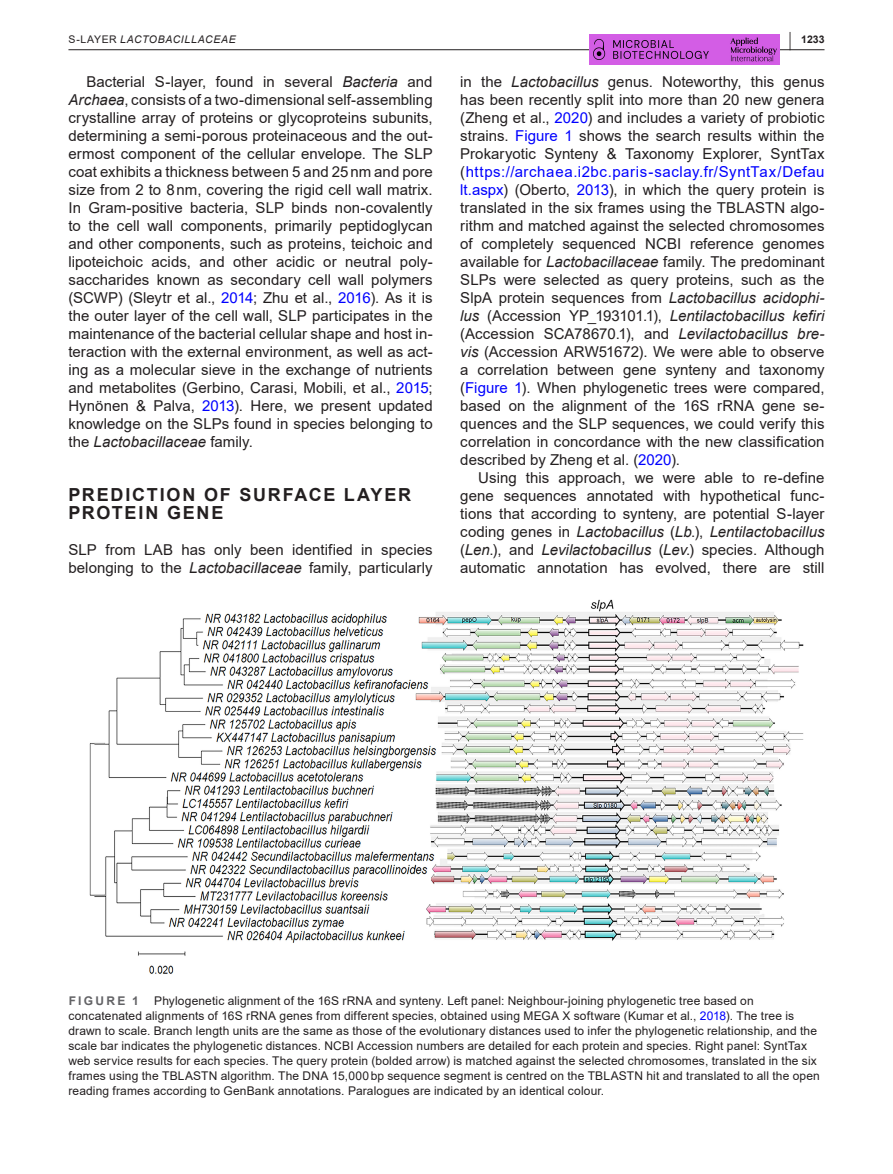
<style>
.page{position:relative;width:893px;height:1174px;background:#fff}
.page>*{position:absolute;margin:0;border:0;box-sizing:border-box;transform-origin:0 0}
.t1{font:700 19.5px "Arial";color:#231f20;scale:.38 1}
.t2{font:700 18px/18px "Arial";letter-spacing:.1em;color:#231f20}
.t3{font:15px/18px "Arial";letter-spacing:.005em;color:#231f20;text-align:justify}
.t4{font:12px/15px "Arial";letter-spacing:.01em;color:#231f20}
.t5{font:700 12px "Arial";letter-spacing:.19em;color:#636366}
.t6{font:italic 10.5px "Arial";letter-spacing:.06em;color:#231f20}
.t7{font:700 10.5px "Arial";color:#231f20}
.s1{font-style:normal}
.s2{font-style:italic}
.s3{color:#00f}
</style>
<div class="page">
<hr style="left:68px;top:49px;width:756px;height:1px;background:#231f20">
<img style="left:589px;top:35px;width:190px;height:30px">
<img style="left:89px;top:599px;width:715px;height:375px">
<h1 class="t1" style="left:789px;top:25px;width:7px">|</h1>
<p class="t6" style="left:69px;top:32px;width:169px"><span class="s1">S-LAYER</span> LACTOBACILLACEAE</p>
<p class="t7" style="left:801px;top:32px;width:25px">1233</p>
<p class="t3" style="left:68px;top:73px;width:366px;text-indent:18px">Bacterial S-layer, found in several <span class="s2">Bacteria</span> and <span class="s2">Archaea</span>, consists of a two-dimensional self-assembling crystalline array of proteins or glycoproteins subunits, determining a semi-porous proteinaceous and the out&shy;ermost component of the cellular envelope. The SLP coat exhibits a thickness between 5 and 25nm and pore size from 2 to 8nm, covering the rigid cell wall matrix.<br>In Gram-positive bacteria, SLP binds non-covalently to the cell wall components, primarily peptidoglycan and other components, such as proteins, teichoic and lipoteichoic acids, and other acidic or neutral poly&shy;saccharides known as secondary cell wall polymers (SCWP) (Sleytr et al., <span class="s3">2014</span>; Zhu et al., <span class="s3">2016</span>). As it is the outer layer of the cell wall, SLP participates in the maintenance of the bacterial cellular shape and host in&shy;teraction with the external environment, as well as act&shy;ing as a molecular sieve in the exchange of nutrients and metabolites (Gerbino, Carasi, Mobili, et al., <span class="s3">2015</span>; Hynönen &amp; Palva, <span class="s3">2013</span>). Here, we present updated knowledge on the SLPs found in species belonging to the <span class="s2">Lactobacillaceae</span> family.</p>
<p class="t2" style="left:68px;top:486px;width:344px">PREDICTION OF SURFACE LAYER<br>PROTEIN GENE</p>
<p class="t3" style="left:68px;top:541px;width:366px">SLP from LAB has only been identified in species belonging to the <span class="s2">Lactobacillaceae</span> family, particularly</p>
<p class="t3" style="left:460px;top:73px;width:366px">in the <span class="s2">Lactobacillus</span> genus. Noteworthy, this genus has been recently split into more than 20 new genera (Zheng et al., <span class="s3">2020</span>) and includes a variety of probiotic strains. <span class="s3">Figure 1</span> shows the search results within the Prokaryotic Synteny &amp; Taxonomy Explorer, SyntTax (<span class="s3">https://archaea.i2bc.paris-saclay.fr/SyntTax/Defau lt.aspx</span>) (Oberto, <span class="s3">2013</span>), in which the query protein is translated in the six frames using the TBLASTN algo&shy;rithm and matched against the selected chromosomes of completely sequenced NCBI reference genomes available for <span class="s2">Lactobacillaceae</span> family. The predominant SLPs were selected as query proteins, such as the SlpA protein sequences from <span class="s2">Lactobacillus acidophi&shy;lus</span> (Accession YP_193101.1), <span class="s2">Lentilactobacillus kefiri </span>(Accession SCA78670.1), and <span class="s2">Levilactobacillus bre&shy;vis</span> (Accession ARW51672). We were able to observe a correlation between gene synteny and taxonomy (<span class="s3">Figure 1</span>). When phylogenetic trees were compared, based on the alignment of the 16S rRNA gene se&shy;quences and the SLP sequences, we could verify this correlation in concordance with the new classification described by Zheng et al. (<span class="s3">2020</span>).</p>
<p class="t3" style="left:460px;top:469px;width:366px;text-indent:18px">Using this approach, we were able to re-define gene sequences annotated with hypothetical func&shy;tions that according to synteny, are potential S-layer coding genes in <span class="s2">Lactobacillus</span> (<span class="s2">Lb</span>.), <span class="s2">Lentilactobacillus </span>(<span class="s2">Len</span>.), and <span class="s2">Levilactobacillus</span> (<span class="s2">Lev</span>.) species. Although automatic annotation has evolved, there are still</p>
<p class="t4" style="left:68px;top:993px;width:753px;text-indent:86px">Phylogenetic alignment of the 16S rRNA and synteny. Left panel: Neighbour-joining phylogenetic tree based on concatenated alignments of 16S rRNA genes from different species, obtained using MEGA X software (Kumar et al., <span class="s3">2018</span>). The tree is drawn to scale. Branch length units are the same as those of the evolutionary distances used to infer the phylogenetic relationship, and the scale bar indicates the phylogenetic distances. NCBI Accession numbers are detailed for each protein and species. Right panel: SyntTax web service results for each species. The query protein (bolded arrow) is matched against the selected chromosomes, translated in the six frames using the TBLASTN algorithm. The DNA 15,000bp sequence segment is centred on the TBLASTN hit and translated to all the open reading frames according to GenBank annotations. Paralogues are indicated by an identical colour.</p>
<p class="t5" style="left:69px;top:992px;width:72px">FIGURE 1</p>
</div>
